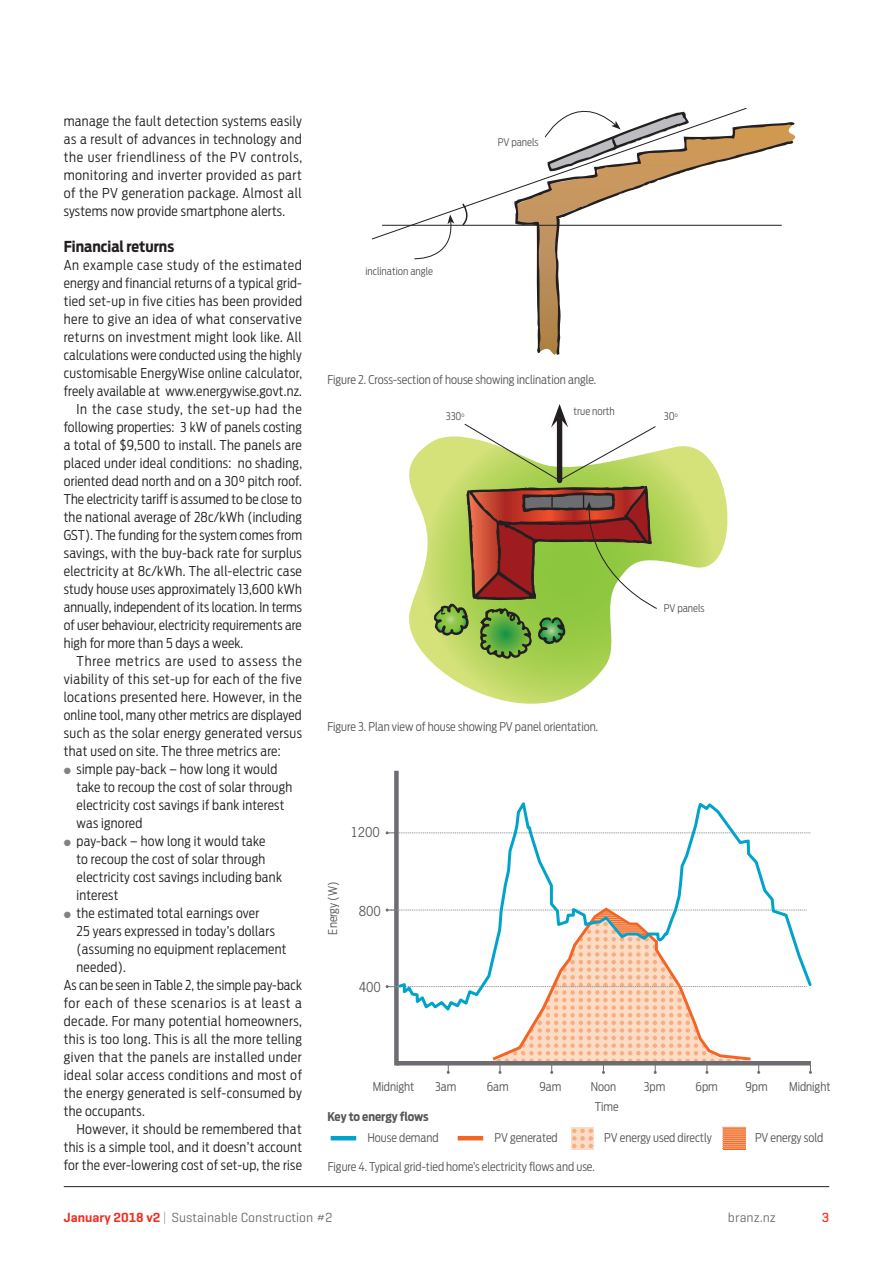
<style>
.page{position:relative;width:893px;height:1263px;background:#fff}
.page>*{position:absolute;margin:0;border:0;box-sizing:border-box;transform-origin:0 0}
.Subhead{font:700 15px "Antenna Cond";color:#231f20}
.t1{font:15px "News Got";color:#57585a}
.para_AFTER{font:300 13.5px/18px "Antenna Cond";letter-spacing:.02em;color:#231f20;text-align:justify}
.para_FIRST{font:300 13.5px/18px "Antenna Cond";letter-spacing:.02em;color:#231f20;text-align:justify}
.t2{font:13.5px "Geogrotesque";color:#6c6d70}
.t3{font:500 13.5px "Geogrotesque";color:#ee2e22}
.footnote_figure_tabl{font:300 12px "Antenna Cond";color:#57585a}
.footnote_figure_tabl-2{font:700 12px "Antenna Cond";letter-spacing:-.01em;color:#57585a}
.footnote_figure_tabl-3{font:300 10.5px "Antenna Cond";color:#57585a}
.s1{font-family:"Publico Text";font-weight:700;font-size:9px;color:#808285}
.s2{font-weight:600;color:#ee2e22}
.s3{font-weight:200}
</style>
<div class="page">
<hr style="left:64px;top:1186px;width:765px;height:1px;background:#231f20">
<svg style="left:536px;top:122px;width:258px;height:231px;background:#b69368"></svg>
<svg style="left:555px;top:141px;width:238px;height:214px"></svg>
<hr style="left:382px;top:225px;width:400px;height:1px;background:#231f20">
<svg style="left:371px;top:107px;width:376px;height:133px"></svg>
<svg style="left:461px;top:202px;width:11px;height:25px"></svg>
<svg style="left:544px;top:107px;width:145px;height:64px"></svg>
<svg style="left:414px;top:214px;width:40px;height:46px"></svg>
<svg style="left:409px;top:440px;width:319px;height:264px"></svg>
<svg style="left:434px;top:404px;width:223px;height:256px"></svg>
<div style="left:394px;top:771px;width:5px;height:294px;background:#6c6d70"></div>
<svg style="left:386px;top:831px;width:9px;height:3px"></svg>
<hr style="left:331px;top:1136px;width:25px;height:4px;background:#00a4ca">
<hr style="left:458px;top:1136px;width:25px;height:4px;background:#f26524">
<svg style="left:398px;top:795px;width:413px;height:110px"></svg>
<svg style="left:386px;top:905px;width:426px;height:169px"></svg>
<hr style="left:594px;top:932px;width:52px;height:1px;background:#f8ad82">
<hr style="left:594px;top:930px;width:52px;height:1px;background:#f8ad82">
<hr style="left:594px;top:929px;width:52px;height:1px;background:#f8ad82">
<hr style="left:594px;top:927px;width:52px;height:1px;background:#f8ad82">
<hr style="left:594px;top:925px;width:52px;height:1px;background:#f8ad82">
<hr style="left:594px;top:923px;width:52px;height:1px;background:#f8ad82">
<hr style="left:594px;top:921px;width:52px;height:1px;background:#f8ad82">
<hr style="left:594px;top:919px;width:52px;height:1px;background:#f8ad82">
<hr style="left:594px;top:917px;width:52px;height:1px;background:#f8ad82">
<hr style="left:594px;top:915px;width:52px;height:1px;background:#f8ad82">
<hr style="left:594px;top:913px;width:52px;height:1px;background:#f8ad82">
<hr style="left:594px;top:911px;width:52px;height:1px;background:#f8ad82">
<div style="left:571px;top:1127px;width:23px;height:22px;background:#fddcc6"></div>
<svg style="left:572px;top:1128px;width:21px;height:20px"></svg>
<svg style="left:723px;top:1127px;width:22px;height:22px"></svg>
<p class="para_FIRST" style="left:64px;top:112px;width:240px">manage the fault detection systems easily as a result of advances in technology and the user friendliness of the PV controls, monitoring and inverter provided as part of the PV generation package. Almost all systems now provide smartphone alerts.</p>
<p class="Subhead" style="left:64px;top:238px;width:112px">Financial returns</p>
<p class="para_FIRST" style="left:64px;top:256px;width:240px">An example case study of the estimated energy and financial returns of a typical grid&shy;tied set-up in five cities has been provided here to give an idea of what conservative returns on investment might look like. All calculations were conducted using the highly customisable EnergyWise online calculator, freely available at www.energywise.govt.nz.</p>
<p class="para_AFTER" style="left:64px;top:400px;width:240px;text-indent:13px">In the case study, the set-up had the following properties: 3 kW of panels costing a total of $9,500 to install. The panels are placed under ideal conditions: no shading, oriented dead north and on a 30° pitch roof.<br>The electricity tariff is assumed to be close to the national average of 28c/kWh (including GST). The funding for the system comes from savings, with the buy-back rate for surplus electricity at 8c/kWh. The all-electric case study house uses approximately 13,600 kWh annually, independent of its location. In terms of user behaviour, electricity requirements are high for more than 5 days a week.</p>
<p class="para_AFTER" style="left:64px;top:652px;width:240px;text-indent:13px">Three metrics are used to assess the viability of this set-up for each of the five locations presented here. However, in the online tool, many other metrics are displayed such as the solar energy generated versus that used on site. The three metrics are:</p>
<p class="para_AFTER" style="left:77px;top:760px;width:217px;text-align:left;text-indent:-13px"><span class="s1">●</span> simple pay-back – how long it would take to recoup the cost of solar through electricity cost savings if bank interest was ignored</p>
<p class="para_AFTER" style="left:77px;top:832px;width:207px;text-align:left;text-indent:-13px"><span class="s1">●</span> pay-back – how long it would take<br>to recoup the cost of solar through electricity cost savings including bank interest</p>
<p class="para_AFTER" style="left:77px;top:904px;width:211px;text-align:left;text-indent:-13px"><span class="s1">●</span> the estimated total earnings over<br>25 years expressed in today’s dollars (assuming no equipment replacement needed).</p>
<p class="para_FIRST" style="left:64px;top:976px;width:240px">As can be seen in Table 2, the simple pay-back for each of these scenarios is at least a decade. For many potential homeowners, this is too long. This is all the more telling given that the panels are installed under ideal solar access conditions and most of the energy generated is self-consumed by the occupants.</p>
<p class="para_AFTER" style="left:64px;top:1120px;width:240px;text-indent:13px">However, it should be remembered that this is a simple tool, and it doesn’t account for the ever-lowering cost of set-up, the rise</p>
<p class="footnote_figure_tabl-3" style="left:365px;top:265px;width:69px">inclination angle</p>
<p class="footnote_figure_tabl-3" style="left:498px;top:136px;width:42px">PV panels</p>
<p class="footnote_figure_tabl" style="left:327px;top:372px;width:270px">Figure 2. Cross-section of house showing inclination angle.</p>
<p class="footnote_figure_tabl-3" style="left:446px;top:410px;width:21px">330<sup>o</sup></p>
<p class="footnote_figure_tabl-3" style="left:574px;top:405px;width:43px">true north</p>
<p class="footnote_figure_tabl-3" style="left:664px;top:410px;width:16px">30<sup>o</sup></p>
<p class="footnote_figure_tabl" style="left:327px;top:720px;width:272px">Figure 3. Plan view of house showing PV panel orientation.</p>
<p class="t1" style="left:350px;top:824px;width:31px">1200</p>
<p class="footnote_figure_tabl" style="left:326px;top:934px;width:55px;rotate:-90deg">Energy (W)</p>
<p class="t1" style="left:359px;top:902px;width:24px">800</p>
<p class="t1" style="left:359px;top:979px;width:24px">400</p>
<p class="footnote_figure_tabl-3" style="left:664px;top:602px;width:42px">PV panels</p>
<p class="footnote_figure_tabl" style="left:373px;top:1079px;width:43px">Midnight</p>
<p class="footnote_figure_tabl" style="left:789px;top:1079px;width:43px">Midnight</p>
<p class="footnote_figure_tabl" style="left:435px;top:1079px;width:23px">3am</p>
<p class="footnote_figure_tabl" style="left:487px;top:1079px;width:23px">6am</p>
<p class="footnote_figure_tabl" style="left:539px;top:1079px;width:23px">9am</p>
<p class="footnote_figure_tabl" style="left:591px;top:1079px;width:27px">Noon</p>
<p class="footnote_figure_tabl" style="left:644px;top:1079px;width:23px">3pm</p>
<p class="footnote_figure_tabl" style="left:696px;top:1079px;width:24px">6pm</p>
<p class="footnote_figure_tabl" style="left:745px;top:1079px;width:24px">9pm</p>
<p class="footnote_figure_tabl" style="left:595px;top:1099px;width:25px">Time</p>
<p class="footnote_figure_tabl-2" style="left:327px;top:1110px;width:103px">Key to energy flows</p>
<p class="footnote_figure_tabl" style="left:367px;top:1131px;width:73px">House demand</p>
<p class="footnote_figure_tabl" style="left:494px;top:1131px;width:65px">PV generated</p>
<p class="footnote_figure_tabl" style="left:328px;top:1159px;width:268px">Figure 4. Typical grid-tied home’s electricity flows and use.</p>
<p class="footnote_figure_tabl" style="left:604px;top:1131px;width:109px">PV energy used directly</p>
<p class="footnote_figure_tabl" style="left:755px;top:1131px;width:70px">PV energy sold</p>
<p class="t2" style="left:64px;top:1209px;width:270px"><span class="s2">January 2018 v2</span> <span class="s3">|</span> Sustainable Construction #2</p>
<p class="t2" style="left:728px;top:1209px;width:50px">branz.nz</p>
<p class="t3" style="left:822px;top:1209px;width:9px">3</p>
</div>
